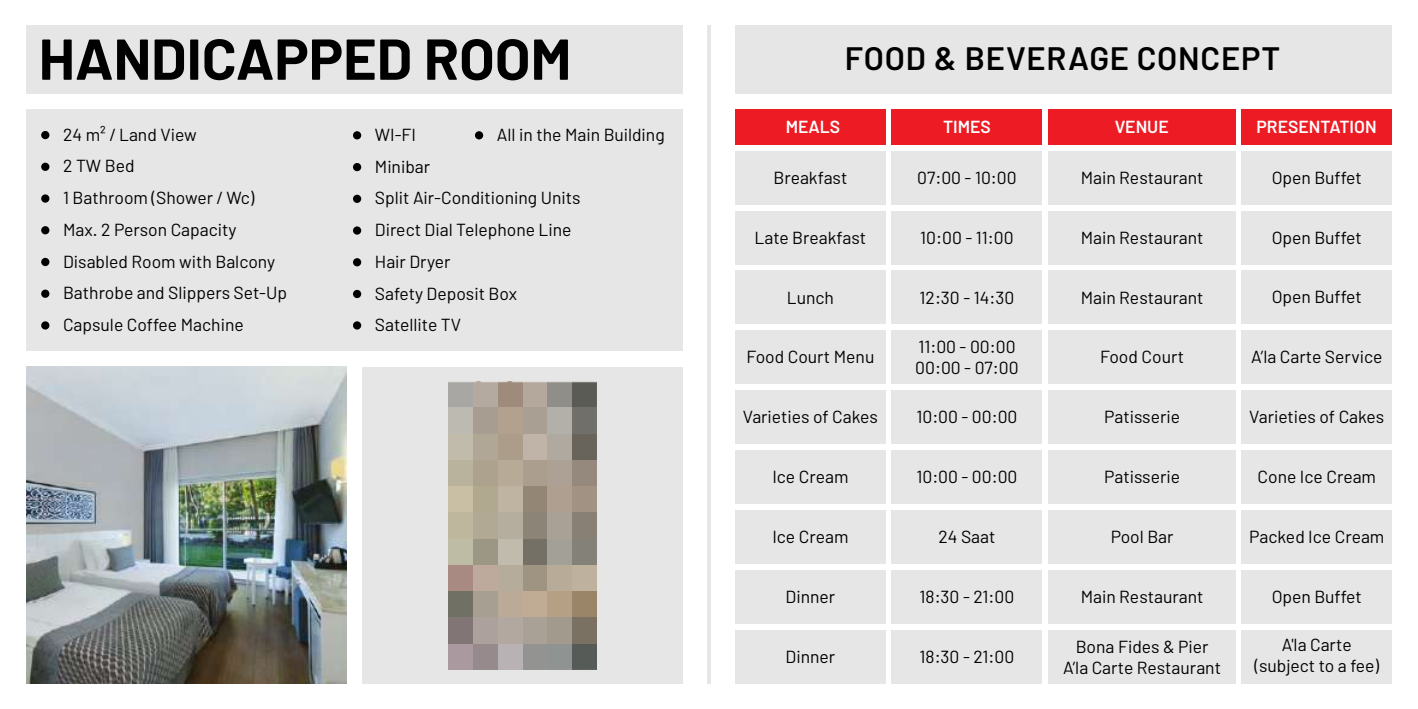
<style>
.page{position:relative;width:1418px;height:709px;background:#fff}
.page>*{position:absolute;margin:0;border:0;box-sizing:border-box;transform-origin:0 0}
.t1{font:700 57.5px "Barlow";color:#000}
.t2{font:600 32.5px "Barlow";letter-spacing:.025em;color:#000}
.t3{font:17.5px/31.8px "Barlow";color:#000}
.t4{font:600 17.5px "Barlow";color:#fff}
</style>
<div class="page">
<hr style="left:707px;top:25px;width:3px;height:658px;background:#000">
<div style="left:362px;top:367px;width:320px;height:316px;background:#e6e6e6"></div>
<div style="left:26px;top:25px;width:656px;height:69px;background:#e6e6e6"></div>
<div style="left:26px;top:109px;width:656px;height:242px;background:#e6e6e6"></div>
<div style="left:353px;top:131px;width:8px;height:8px;background:#000;border-radius:50%"></div>
<div style="left:475px;top:131px;width:8px;height:8px;background:#000;border-radius:50%"></div>
<div style="left:353px;top:195px;width:8px;height:8px;background:#000;border-radius:50%"></div>
<div style="left:353px;top:226px;width:8px;height:9px;background:#000;border-radius:50%"></div>
<div style="left:353px;top:258px;width:8px;height:8px;background:#000;border-radius:50%"></div>
<div style="left:353px;top:290px;width:8px;height:8px;background:#000;border-radius:50%"></div>
<div style="left:41px;top:290px;width:8px;height:8px;background:#000;border-radius:50%"></div>
<div style="left:41px;top:131px;width:8px;height:8px;background:#000;border-radius:50%"></div>
<div style="left:41px;top:163px;width:8px;height:8px;background:#000;border-radius:50%"></div>
<div style="left:41px;top:194px;width:8px;height:9px;background:#000;border-radius:50%"></div>
<div style="left:41px;top:226px;width:8px;height:8px;background:#000;border-radius:50%"></div>
<div style="left:41px;top:258px;width:8px;height:8px;background:#000;border-radius:50%"></div>
<div style="left:353px;top:321px;width:8px;height:8px;background:#000;border-radius:50%"></div>
<div style="left:41px;top:321px;width:8px;height:8px;background:#000;border-radius:50%"></div>
<div style="left:353px;top:163px;width:8px;height:8px;background:#000;border-radius:50%"></div>
<img style="left:448px;top:382px;width:148px;height:287px">
<img style="left:26px;top:367px;width:321px;height:316px">
<div style="left:1048px;top:151px;width:187px;height:54px;background:#e6e6e6"></div>
<div style="left:1048px;top:211px;width:187px;height:53px;background:#e6e6e6"></div>
<div style="left:1048px;top:270px;width:187px;height:54px;background:#e6e6e6"></div>
<div style="left:1048px;top:330px;width:187px;height:54px;background:#e6e6e6"></div>
<div style="left:1048px;top:390px;width:187px;height:54px;background:#e6e6e6"></div>
<div style="left:1048px;top:450px;width:187px;height:54px;background:#e6e6e6"></div>
<div style="left:1048px;top:510px;width:187px;height:54px;background:#e6e6e6"></div>
<div style="left:1048px;top:570px;width:187px;height:54px;background:#e6e6e6"></div>
<div style="left:1048px;top:630px;width:187px;height:53px;background:#e6e6e6"></div>
<div style="left:1241px;top:151px;width:150px;height:54px;background:#e6e6e6"></div>
<div style="left:1241px;top:211px;width:150px;height:53px;background:#e6e6e6"></div>
<div style="left:1241px;top:270px;width:150px;height:54px;background:#e6e6e6"></div>
<div style="left:1241px;top:330px;width:150px;height:54px;background:#e6e6e6"></div>
<div style="left:1241px;top:390px;width:150px;height:54px;background:#e6e6e6"></div>
<div style="left:1241px;top:450px;width:150px;height:54px;background:#e6e6e6"></div>
<div style="left:1241px;top:510px;width:150px;height:54px;background:#e6e6e6"></div>
<div style="left:1241px;top:570px;width:150px;height:54px;background:#e6e6e6"></div>
<div style="left:1241px;top:630px;width:150px;height:53px;background:#e6e6e6"></div>
<div style="left:735px;top:151px;width:150px;height:54px;background:#e6e6e6"></div>
<div style="left:735px;top:211px;width:150px;height:53px;background:#e6e6e6"></div>
<div style="left:735px;top:270px;width:150px;height:54px;background:#e6e6e6"></div>
<div style="left:735px;top:330px;width:150px;height:54px;background:#e6e6e6"></div>
<div style="left:735px;top:390px;width:150px;height:54px;background:#e6e6e6"></div>
<div style="left:735px;top:450px;width:150px;height:54px;background:#e6e6e6"></div>
<div style="left:735px;top:510px;width:150px;height:54px;background:#e6e6e6"></div>
<div style="left:735px;top:570px;width:150px;height:54px;background:#e6e6e6"></div>
<div style="left:735px;top:630px;width:150px;height:53px;background:#e6e6e6"></div>
<div style="left:1048px;top:109px;width:187px;height:36px;background:#ed1c24"></div>
<div style="left:891px;top:109px;width:151px;height:36px;background:#ed1c24"></div>
<div style="left:1241px;top:109px;width:150px;height:36px;background:#ed1c24"></div>
<div style="left:735px;top:109px;width:150px;height:36px;background:#ed1c24"></div>
<div style="left:735px;top:25px;width:656px;height:69px;background:#e6e6e6"></div>
<div style="left:891px;top:151px;width:151px;height:54px;background:#e6e6e6"></div>
<div style="left:891px;top:211px;width:151px;height:53px;background:#e6e6e6"></div>
<div style="left:891px;top:270px;width:151px;height:54px;background:#e6e6e6"></div>
<div style="left:891px;top:330px;width:151px;height:54px;background:#e6e6e6"></div>
<div style="left:891px;top:390px;width:151px;height:54px;background:#e6e6e6"></div>
<div style="left:891px;top:450px;width:151px;height:54px;background:#e6e6e6"></div>
<div style="left:891px;top:510px;width:151px;height:54px;background:#e6e6e6"></div>
<div style="left:891px;top:570px;width:151px;height:54px;background:#e6e6e6"></div>
<div style="left:891px;top:630px;width:151px;height:53px;background:#e6e6e6"></div>
<h1 class="t1" style="left:39px;top:23px;width:534px">HANDICAPPED ROOM</h1>
<p class="t3" style="left:63px;top:118px;width:214px">24 m² / Land View<br>2 TW Bed<br>1 Bathroom (Shower / Wc)<br>Max. 2 Person Capacity<br>Disabled Room with Balcony</p>
<p class="t3" style="left:375px;top:118px;width:43px">WI-FI</p>
<p class="t3" style="left:497px;top:118px;width:169px">All in the Main Building</p>
<p class="t3" style="left:375px;top:150px;width:57px">Minibar</p>
<p class="t3" style="left:375px;top:182px;width:207px">Split Air-Conditioning Units<br>Direct Dial Telephone Line<br>Hair Dryer</p>
<p class="t3" style="left:63px;top:277px;width:225px">Bathrobe and Slippers Set-Up</p>
<p class="t3" style="left:375px;top:277px;width:144px">Safety Deposit Box</p>
<p class="t3" style="left:63px;top:308px;width:182px">Capsule Coffee Machine</p>
<p class="t3" style="left:375px;top:308px;width:88px">Satellite TV</p>
<h2 class="t2" style="left:845px;top:38px;width:437px">FOOD &amp; BEVERAGE CONCEPT</h2>
<p class="t4" style="left:785px;top:116px;width:56px">MEALS</p>
<p class="t4" style="left:943px;top:116px;width:49px">TIMES</p>
<p class="t4" style="left:1114px;top:116px;width:55px">VENUE</p>
<p class="t4" style="left:1256px;top:116px;width:122px">PRESENTATION</p>
<p class="t3" style="left:773px;top:161px;width:75px">Breakfast</p>
<p class="t3" style="left:917px;top:161px;width:101px">07:00 - 10:00</p>
<p class="t3" style="left:1080px;top:161px;width:124px">Main Restaurant</p>
<p class="t3" style="left:1271px;top:161px;width:92px">Open Buffet</p>
<p class="t3" style="left:754px;top:221px;width:113px">Late Breakfast</p>
<p class="t3" style="left:920px;top:221px;width:95px">10:00 - 11:00</p>
<p class="t3" style="left:1080px;top:221px;width:124px">Main Restaurant</p>
<p class="t3" style="left:1271px;top:221px;width:92px">Open Buffet</p>
<p class="t3" style="left:786px;top:281px;width:49px">Lunch</p>
<p class="t3" style="left:746px;top:341px;width:129px">Food Court Menu</p>
<p class="t3" style="left:743px;top:401px;width:137px">Varieties of Cakes</p>
<p class="t3" style="left:919px;top:281px;width:96px">12:30 - 14:30</p>
<p class="t3" style="left:915px;top:336px;width:105px;line-height:21px">11:00 - 00:00<br>00:00 - 07:00</p>
<p class="t3" style="left:916px;top:401px;width:102px">10:00 - 00:00</p>
<p class="t3" style="left:1080px;top:281px;width:124px">Main Restaurant</p>
<p class="t3" style="left:1271px;top:281px;width:92px">Open Buffet</p>
<p class="t3" style="left:1100px;top:341px;width:85px">Food Court</p>
<p class="t3" style="left:1251px;top:341px;width:133px">A’la Carte Service</p>
<p class="t3" style="left:1104px;top:401px;width:77px">Patisserie</p>
<p class="t3" style="left:1249px;top:401px;width:137px">Varieties of Cakes</p>
<p class="t3" style="left:772px;top:460px;width:78px">Ice Cream</p>
<p class="t3" style="left:916px;top:460px;width:102px">10:00 - 00:00</p>
<p class="t3" style="left:1104px;top:460px;width:77px">Patisserie</p>
<p class="t3" style="left:1257px;top:460px;width:120px">Cone Ice Cream</p>
<p class="t3" style="left:772px;top:520px;width:78px">Ice Cream</p>
<p class="t3" style="left:938px;top:520px;width:58px">24 Saat</p>
<p class="t3" style="left:1110px;top:520px;width:64px">Pool Bar</p>
<p class="t3" style="left:1249px;top:520px;width:137px">Packed Ice Cream</p>
<p class="t3" style="left:785px;top:580px;width:51px">Dinner</p>
<p class="t3" style="left:785px;top:640px;width:51px">Dinner</p>
<p class="t3" style="left:919px;top:580px;width:96px">18:30 - 21:00</p>
<p class="t3" style="left:919px;top:640px;width:96px">18:30 - 21:00</p>
<p class="t3" style="left:1080px;top:580px;width:124px">Main Restaurant</p>
<p class="t3" style="left:1063px;top:635px;width:159px;line-height:21px;text-align:center">Bona Fides &amp; Pier<br>A’la Carte Restaurant</p>
<p class="t3" style="left:1271px;top:580px;width:92px">Open Buffet</p>
<p class="t3" style="left:1254px;top:634px;width:126px;line-height:21px;text-align:center">A'la Carte (subject to a fee)</p>
</div>
